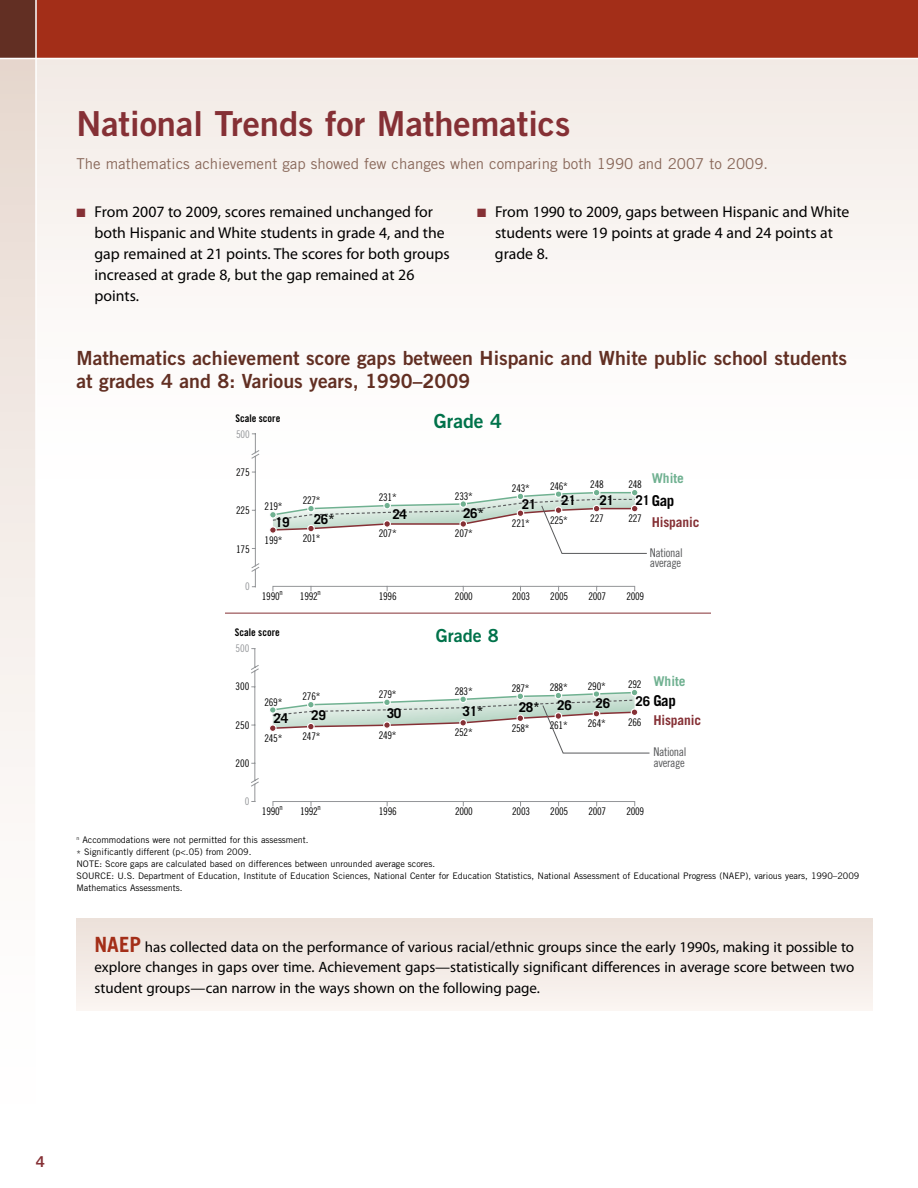
<style>
.page{position:relative;width:918px;height:1188px;background:#fff}
.page>*{position:absolute;margin:0;border:0;box-sizing:border-box;transform-origin:0 0}
.t1{font:34.5px "Trade Gothic Bold Two";color:#853035}
.t2{font:19.5px/22.5px "Trade Gothic Bold Two";color:#622f23}
.t3{font:19.5px "Trade Gothic Bold Two";color:#00724a}
.t4{font:18px "Trade Gothic Bold Two";color:#00724a}
.t5{font:15.75px/21px "Myriad Pro";color:#000}
.t6{font:15px/20.2px "Myriad Pro";color:#000;text-align:justify}
.t7{font:15px "Trade Gothic";color:#89685a}
.t8{font:700 15px "Trade Gothic";letter-spacing:-.025em;color:#000}
.t9{font:15px "Trade Gothic Bold Two";color:#853035}
.t10{font:700 13.5px "Trade Gothic";letter-spacing:-.025em;color:#000}
.t11{font:700 13.5px "Trade Gothic";letter-spacing:-.01em;color:#853035}
.t12{font:700 13.5px "Trade Gothic";color:#70b191}
.t13{font:12px/10.5px "Trade Gothic Cond Eighteen";letter-spacing:-.025em;color:#58595b}
.t14{font:10.5px "Trade Gothic Cond Eighteen";letter-spacing:-.025em;color:#000}
.t15{font:10.5px "Trade Gothic Bold Cond Twenty";color:#000}
.t16{font:10.5px "Trade Gothic Cond Eighteen";color:#939598}
.t17{font:9px/12px "Trade Gothic";color:#000}
.t18{font:7.5px "Trade Gothic Cond Eighteen";color:#000}
.s1{color:#853035}
.s2{font-family:"Trade Gothic";font-weight:700;font-size:21px;color:#a32e18}
</style>
<div class="page">
<div style="left:0;top:44px;width:918px;height:536px;background:linear-gradient(to right,#faf6f4,#faf6f4)"></div>
<div style="left:0;top:58px;width:36px;height:1130px;background:linear-gradient(to bottom,#e8dad1,#fff)"></div>
<div style="left:0;top:0;width:918px;height:58px;background:#a32e18"></div>
<div style="left:0;top:0;width:36px;height:58px;background:#622f23"></div>
<hr style="left:35px;top:0;width:2px;height:1188px;background:#fff">
<hr style="left:0;top:58px;width:918px;height:1px;background:#fff">
<svg style="left:917px;top:57px;width:1px;height:523px"></svg>
<div style="left:76px;top:918px;width:796px;height:93px;background:#f3eae5"></div>
<hr style="left:225px;top:613px;width:486px;height:1px;background:#853035">
<div style="left:273px;top:801px;width:362px;height:5px;border:1px solid #939598"></div>
<svg style="left:251px;top:648px;width:8px;height:154px"></svg>
<div style="left:593px;top:690px;width:7px;height:8px;background:#fdfefd;border:1px solid #fff;border-radius:50%"></div>
<svg style="left:271px;top:691px;width:379px;height:62px"></svg>
<svg style="left:251px;top:433px;width:384px;height:158px"></svg>
<div style="left:555px;top:490px;width:7px;height:8px;background:#fff;border:1px solid #fff;border-radius:50%"></div>
<svg style="left:271px;top:491px;width:376px;height:63px"></svg>
<h2 class="t1" style="left:76px;top:102px;width:496px">National trends for Mathematics</h2>
<p class="t7" style="left:76px;top:155px;width:693px">The mathematics achievement gap showed few changes when comparing both 1990 and 2007 to 2009.</p>
<p class="t5" style="left:76px;top:201px;width:358px"><span class="s1">■</span> From 2007 to 2009, scores remained unchanged for</p>
<p class="t5" style="left:477px;top:201px;width:374px"><span class="s1">■</span> From 1990 to 2009, gaps between Hispanic and White</p>
<p class="t5" style="left:94px;top:222px;width:352px">both Hispanic and White students in grade 4, and the</p>
<p class="t5" style="left:495px;top:222px;width:340px">students were 19 points at grade 4 and 24 points at</p>
<p class="t5" style="left:94px;top:243px;width:357px">gap remained at 21 points. The scores for both groups</p>
<p class="t5" style="left:495px;top:243px;width:55px">grade 8.</p>
<p class="t5" style="left:94px;top:264px;width:321px">increased at grade 8, but the gap remained at 26 points.</p>
<p class="t2" style="left:76px;top:347px;width:772px">Mathematics achievement score gaps between Hispanic and White public school students at grades 4 and 8: Various years, 1990–2009</p>
<p class="t15" style="left:236px;top:411px;width:46px">Scale score</p>
<p class="t16" style="left:236px;top:428px;width:15px">500</p>
<p class="t3" style="left:434px;top:409px;width:70px">Grade 4</p>
<p class="t14" style="left:236px;top:466px;width:15px">275</p>
<p class="t14" style="left:236px;top:504px;width:15px">225</p>
<p class="t14" style="left:236px;top:543px;width:15px">175</p>
<p class="t12" style="left:652px;top:470px;width:34px">White</p>
<p class="t14" style="left:512px;top:482px;width:19px">243*</p>
<p class="t14" style="left:550px;top:480px;width:19px">246*</p>
<p class="t14" style="left:590px;top:478px;width:15px">248</p>
<p class="t14" style="left:628px;top:478px;width:15px">248</p>
<p class="t14" style="left:303px;top:494px;width:19px">227*</p>
<p class="t14" style="left:379px;top:491px;width:19px">231*</p>
<p class="t14" style="left:455px;top:490px;width:19px">233*</p>
<p class="t8" style="left:652px;top:491px;width:24px">Gap</p>
<p class="t10" style="left:561px;top:492px;width:16px">21</p>
<p class="t10" style="left:599px;top:492px;width:16px">21</p>
<p class="t10" style="left:635px;top:492px;width:16px">21</p>
<p class="t10" style="left:522px;top:496px;width:16px">21</p>
<p class="t14" style="left:265px;top:500px;width:19px">219*</p>
<p class="t10" style="left:463px;top:504px;width:23px">26*</p>
<p class="t10" style="left:392px;top:506px;width:16px">24</p>
<p class="t10" style="left:275px;top:514px;width:16px">19</p>
<p class="t10" style="left:314px;top:510px;width:23px">26*</p>
<p class="t11" style="left:652px;top:514px;width:49px">Hispanic</p>
<p class="t14" style="left:512px;top:517px;width:19px">221*</p>
<p class="t14" style="left:550px;top:514px;width:19px">225*</p>
<p class="t14" style="left:590px;top:512px;width:15px">227</p>
<p class="t14" style="left:628px;top:512px;width:15px">227</p>
<p class="t14" style="left:379px;top:527px;width:19px">207*</p>
<p class="t14" style="left:455px;top:527px;width:19px">207*</p>
<p class="t14" style="left:265px;top:534px;width:19px">199*</p>
<p class="t14" style="left:303px;top:532px;width:19px">201*</p>
<p class="t13" style="left:650px;top:547px;width:35px">National average</p>
<p class="t16" style="left:245px;top:580px;width:6px">0</p>
<p class="t14" style="left:262px;top:590px;width:19px">1990</p>
<p class="t18" style="left:280px;top:588px;width:5px">n</p>
<p class="t14" style="left:300px;top:590px;width:19px">1992</p>
<p class="t18" style="left:318px;top:588px;width:5px">n</p>
<p class="t14" style="left:379px;top:590px;width:19px">1996</p>
<p class="t14" style="left:455px;top:590px;width:19px">2000</p>
<p class="t14" style="left:512px;top:590px;width:19px">2003</p>
<p class="t14" style="left:550px;top:590px;width:19px">2005</p>
<p class="t14" style="left:588px;top:590px;width:19px">2007</p>
<p class="t14" style="left:626px;top:590px;width:19px">2009</p>
<p class="t15" style="left:235px;top:626px;width:46px">Scale score</p>
<p class="t16" style="left:235px;top:642px;width:15px">500</p>
<p class="t4" style="left:436px;top:624px;width:65px">Grade 8</p>
<p class="t14" style="left:235px;top:680px;width:15px">300</p>
<p class="t14" style="left:235px;top:719px;width:15px">250</p>
<p class="t14" style="left:235px;top:757px;width:15px">200</p>
<p class="t16" style="left:245px;top:795px;width:6px">0</p>
<p class="t12" style="left:653px;top:673px;width:34px">White</p>
<p class="t11" style="left:653px;top:712px;width:49px">Hispanic</p>
<p class="t14" style="left:303px;top:690px;width:19px">276*</p>
<p class="t14" style="left:379px;top:688px;width:19px">279*</p>
<p class="t14" style="left:455px;top:685px;width:19px">283*</p>
<p class="t14" style="left:512px;top:682px;width:19px">287*</p>
<p class="t14" style="left:550px;top:681px;width:19px">288*</p>
<p class="t14" style="left:588px;top:680px;width:19px">290*</p>
<p class="t14" style="left:628px;top:678px;width:15px">292</p>
<p class="t8" style="left:653px;top:691px;width:24px">Gap</p>
<p class="t10" style="left:274px;top:710px;width:16px">24</p>
<p class="t10" style="left:311px;top:707px;width:16px">29</p>
<p class="t10" style="left:387px;top:705px;width:16px">30</p>
<p class="t10" style="left:463px;top:703px;width:23px">31*</p>
<p class="t10" style="left:519px;top:699px;width:23px">28*</p>
<p class="t10" style="left:557px;top:697px;width:16px">26</p>
<p class="t10" style="left:596px;top:695px;width:16px">26</p>
<p class="t10" style="left:636px;top:693px;width:16px">26</p>
<p class="t14" style="left:264px;top:696px;width:19px">269*</p>
<p class="t14" style="left:512px;top:722px;width:19px">258*</p>
<p class="t14" style="left:550px;top:719px;width:19px">261*</p>
<p class="t14" style="left:588px;top:717px;width:19px">264*</p>
<p class="t14" style="left:628px;top:716px;width:15px">266</p>
<p class="t14" style="left:264px;top:732px;width:19px">245*</p>
<p class="t14" style="left:303px;top:730px;width:19px">247*</p>
<p class="t14" style="left:379px;top:729px;width:19px">249*</p>
<p class="t14" style="left:455px;top:726px;width:19px">252*</p>
<p class="t13" style="left:653px;top:747px;width:35px">National average</p>
<p class="t14" style="left:262px;top:805px;width:19px">1990</p>
<p class="t18" style="left:280px;top:803px;width:5px">n</p>
<p class="t14" style="left:300px;top:805px;width:19px">1992</p>
<p class="t18" style="left:318px;top:803px;width:5px">n</p>
<p class="t14" style="left:379px;top:805px;width:19px">1996</p>
<p class="t14" style="left:455px;top:805px;width:19px">2000</p>
<p class="t14" style="left:512px;top:805px;width:19px">2003</p>
<p class="t14" style="left:550px;top:805px;width:19px">2005</p>
<p class="t14" style="left:588px;top:805px;width:19px">2007</p>
<p class="t14" style="left:626px;top:805px;width:19px">2009</p>
<p class="t17" style="left:76px;top:834px;width:784px"><sup>n</sup> Accommodations were not permitted for this assessment.<br>* Significantly different (p&lt;.05) from 2009.<br>NOTE: Score gaps are calculated based on differences between unrounded average scores.<br>SOURCE: U.S. Department of Education, Institute of Education Sciences, National Center for Education Statistics, National Assessment of Educational Progress (NAEP), various years, 1990–2009<br>Mathematics Assessments.</p>
<p class="t6" style="left:94px;top:937px;width:761px"><span class="s2">NAEP</span> has collected data on the performance of various racial/ethnic groups since the early 1990s, making it possible to explore changes in gaps over time. Achievement gaps—statistically significant differences in average score between two student groups—can narrow in the ways shown on the following page.</p>
<h3 class="t9" style="left:36px;top:1152px;width:11px">4</h3>
</div>
